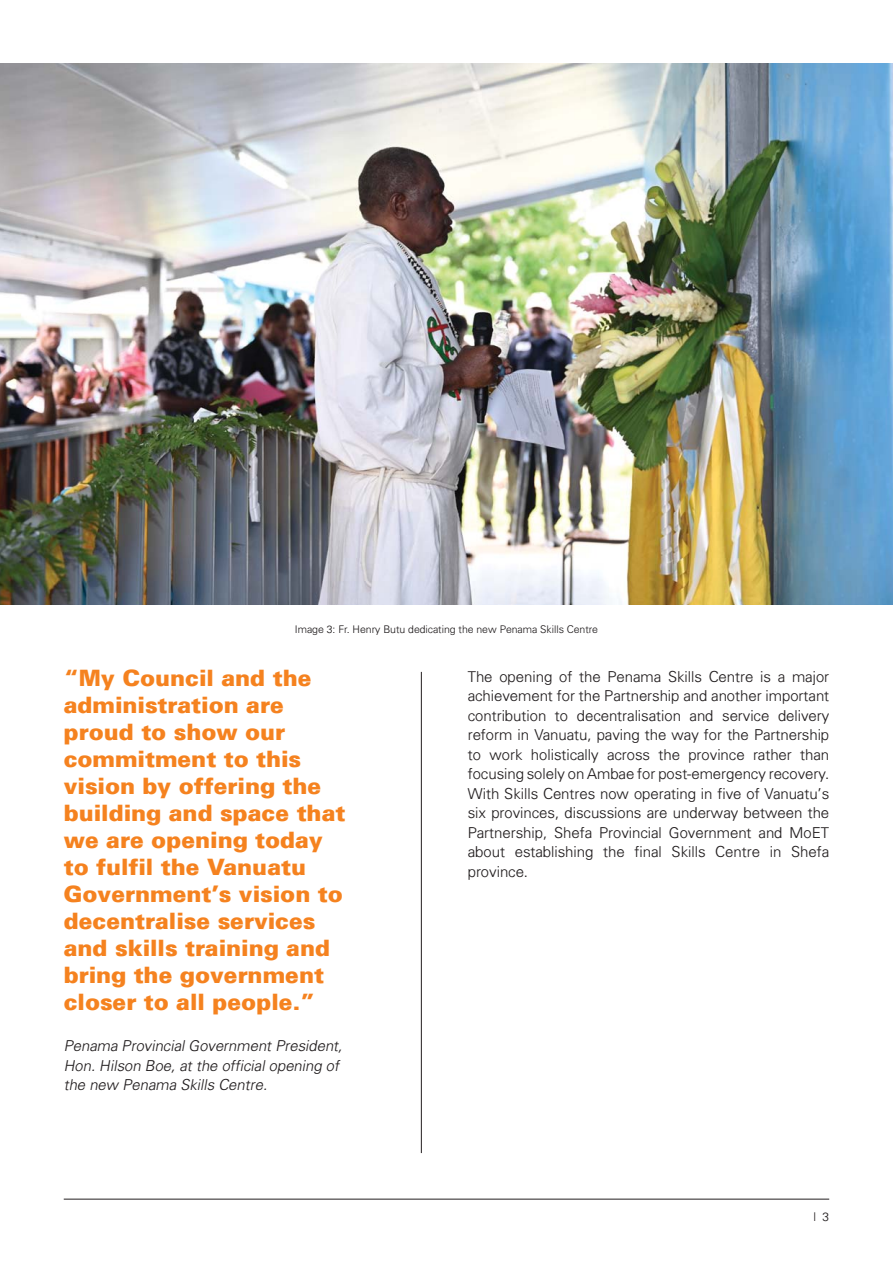
<style>
.page{position:relative;width:893px;height:1263px;background:#fff}
.page>*{position:absolute;margin:0;border:0;box-sizing:border-box;transform-origin:0 0}
.t1{font:900 22.5px/27px "Univers";color:#f5821f}
.t2{font:300 15px/19.5px "Univers";color:#231f20;text-align:justify}
.t3{font:italic 300 15px/19.5px "Univers";color:#231f20}
.t4{font:300 12px "Univers";color:#231f20}
.t5{font:300 10.5px "Univers";color:#231f20}
</style>
<div class="page">
<hr style="left:64px;top:1199px;width:765px;height:1px;background:#231f20">
<img style="left:0;top:64px;width:893px;height:541px">
<hr style="left:421px;top:672px;width:1px;height:481px;background:#231f20">
<p class="t5" style="left:295px;top:624px;width:305px">Image 3: Fr. Henry Butu dedicating the new Penama Skills Centre</p>
<p class="t1" style="left:64px;top:667px;width:283px">“My Council and the administration are proud to show our commitment to this vision by offering the building and space that we are opening today to fulfil the Vanuatu<br>Government’s vision to decentralise services and skills training and bring the government closer to all people.”</p>
<p class="t3" style="left:64px;top:1037px;width:283px">Penama Provincial Government President,<br>Hon. Hilson Boe, at the official opening of the new Penama Skills Centre.</p>
<p class="t2" style="left:468px;top:667px;width:363px">The opening of the Penama Skills Centre is a major achievement for the Partnership and another important contribution to decentralisation and service delivery reform in Vanuatu, paving the way for the Partnership to work holistically across the province rather than focusing solely on Ambae for post-emergency recovery.<br>With Skills Centres now operating in five of VanuatuÊs six provinces, discussions are underway between the Partnership, Shefa Provincial Government and MoET about establishing the final Skills Centre in Shefa province.</p>
<p class="t4" style="left:813px;top:1211px;width:17px">| 3</p>
</div>
